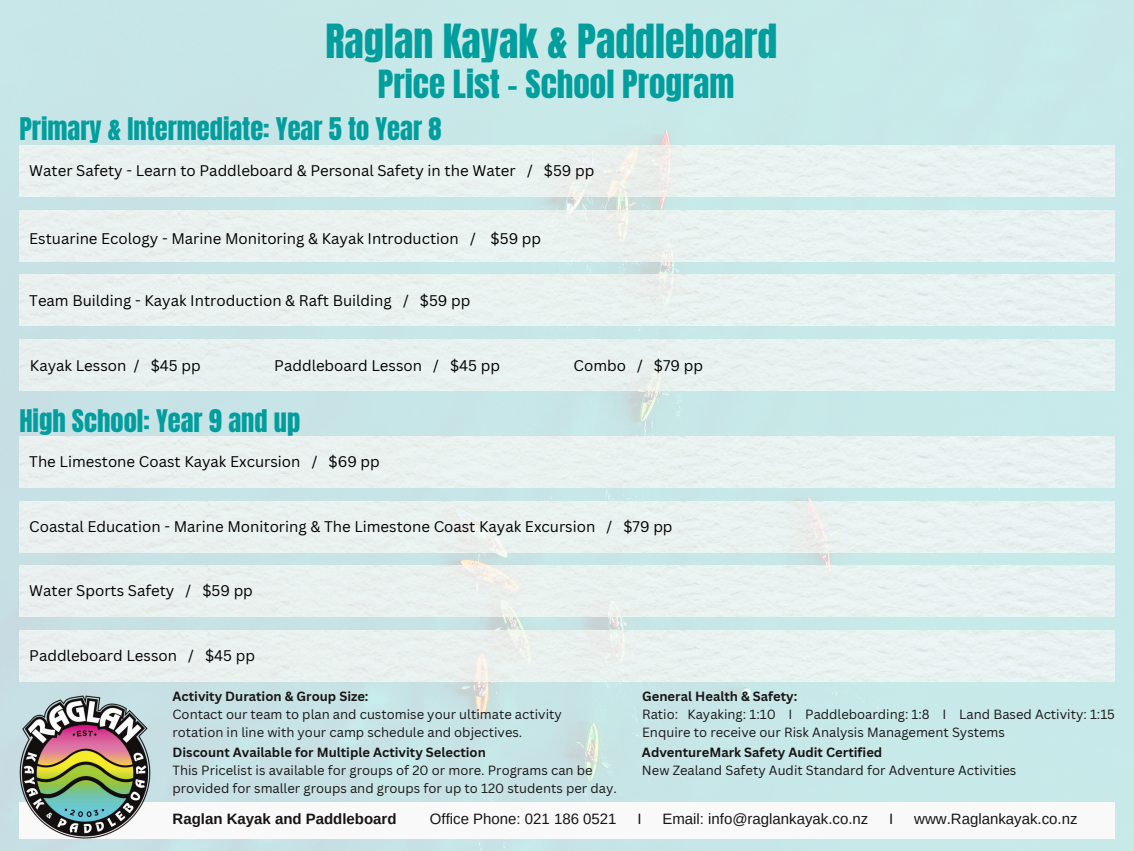
<style>
.page{position:relative;width:1134px;height:851px;background:#fff}
.page>*{position:absolute;margin:0;border:0;box-sizing:border-box;transform-origin:0 0}
.t1{font:40px "Anton";color:#029d9d}
.t2{font:33px "Anton";color:#029d9d}
.t3{font:26.5px "Anton";color:#029d9d}
.t4{font:15px "Canva Sans";color:#000}
.t5{font:15px "Arimo";color:#181514}
.t6{font:700 15px "Arimo";color:#181514}
.t7{font:13px/18px "Canva Sans";color:#181514}
.t8{font:700 13px "Canva Sans";color:#181514}
</style>
<div class="page">
<div style="left:0;top:0;width:1134px;height:850px;background:#c7e7e8"></div>
<div style="left:19px;top:146px;width:1095px;height:51px;background:#eaf2f0"></div>
<div style="left:19px;top:210px;width:1095px;height:51px;background:#eaf2f0"></div>
<div style="left:19px;top:274px;width:1095px;height:51px;background:#eaf2f0"></div>
<div style="left:19px;top:339px;width:1095px;height:51px;background:#e8f1ef"></div>
<div style="left:19px;top:801px;width:1095px;height:37px;background:#f9f9f9"></div>
<img style="left:14px;top:695px;width:142px;height:143px">
<div style="left:19px;top:436px;width:1095px;height:51px;background:#e9f1f0"></div>
<div style="left:19px;top:501px;width:1095px;height:51px;background:#eaf1f0"></div>
<div style="left:19px;top:565px;width:1095px;height:51px;background:#eaf1f0"></div>
<div style="left:19px;top:630px;width:1095px;height:51px;background:#eaf1ef"></div>
<h1 class="t1" style="left:326px;top:12px;width:453px">Raglan Kayak &amp; Paddleboard</h1>
<h1 class="t2" style="left:378px;top:61px;width:358px">Price List - School Program</h1>
<p class="t3" style="left:19px;top:110px;width:424px">Primary &amp; Intermediate: Year 5 to Year 8</p>
<p class="t4" style="left:29px;top:160px;width:567px">Water Safety - Learn to Paddleboard &amp; Personal Safety in the Water / $59 pp</p>
<p class="t4" style="left:29px;top:228px;width:513px">Estuarine Ecology - Marine Monitoring &amp; Kayak Introduction / $59 pp</p>
<h3 class="t4" style="left:29px;top:290px;width:443px">Team Building - Kayak Introduction &amp; Raft Building / $59 pp</h3>
<h3 class="t4" style="left:30px;top:354px;width:172px">Kayak Lesson / $45 pp</h3>
<h3 class="t4" style="left:274px;top:354px;width:227px">Paddleboard Lesson / $45 pp</h3>
<h3 class="t4" style="left:574px;top:354px;width:131px">Combo / $79 pp</h3>
<p class="t3" style="left:19px;top:401px;width:283px">High School: Year 9 and up</p>
<h3 class="t4" style="left:29px;top:451px;width:352px">The Limestone Coast Kayak Excursion / $69 pp</h3>
<h3 class="t4" style="left:29px;top:515px;width:645px">Coastal Education - Marine Monitoring &amp; The Limestone Coast Kayak Excursion / $79 pp</h3>
<h2 class="t4" style="left:29px;top:580px;width:225px">Water Sports Safety / $59 pp</h2>
<p class="t4" style="left:29px;top:644px;width:227px">Paddleboard Lesson / $45 pp</p>
<p class="t8" style="left:173px;top:686px;width:198px">Activity Duration &amp; Group Size:</p>
<h3 class="t7" style="left:173px;top:704px;width:391px">Contact our team to plan and customise your ultimate activity rotation in line with your camp schedule and objectives.</h3>
<p class="t8" style="left:173px;top:743px;width:315px">Discount Available for Multiple Activity Selection</p>
<h3 class="t7" style="left:173px;top:761px;width:446px">This Pricelist is available for groups of 20 or more. Programs can be provided for smaller groups and groups for up to 120 students per day.</h3>
<h3 class="t8" style="left:642px;top:686px;width:157px">General Health &amp; Safety:</h3>
<p class="t7" style="left:642px;top:704px;width:474px">Ratio: Kayaking: 1:10 I Paddleboarding: 1:8 I Land Based Activity: 1:15</p>
<h3 class="t7" style="left:642px;top:722px;width:364px">Enquire to receive our Risk Analysis Management Systems</h3>
<p class="t8" style="left:642px;top:743px;width:242px">AdventureMark Safety Audit Certified</p>
<p class="t7" style="left:642px;top:761px;width:376px">New Zealand Safety Audit Standard for Adventure Activities</p>
<h2 class="t6" style="left:173px;top:810px;width:226px">Raglan Kayak and Paddleboard</h2>
<h2 class="t5" style="left:430px;top:810px;width:188px">Office Phone: 021 186 0521</h2>
<h2 class="t5" style="left:637px;top:810px;width:6px">I</h2>
<h2 class="t5" style="left:662px;top:810px;width:207px">Email: info@raglankayak.co.nz</h2>
<h2 class="t5" style="left:889px;top:810px;width:6px">I</h2>
<h2 class="t5" style="left:914px;top:810px;width:165px">www.Raglankayak.co.nz</h2>
</div>
